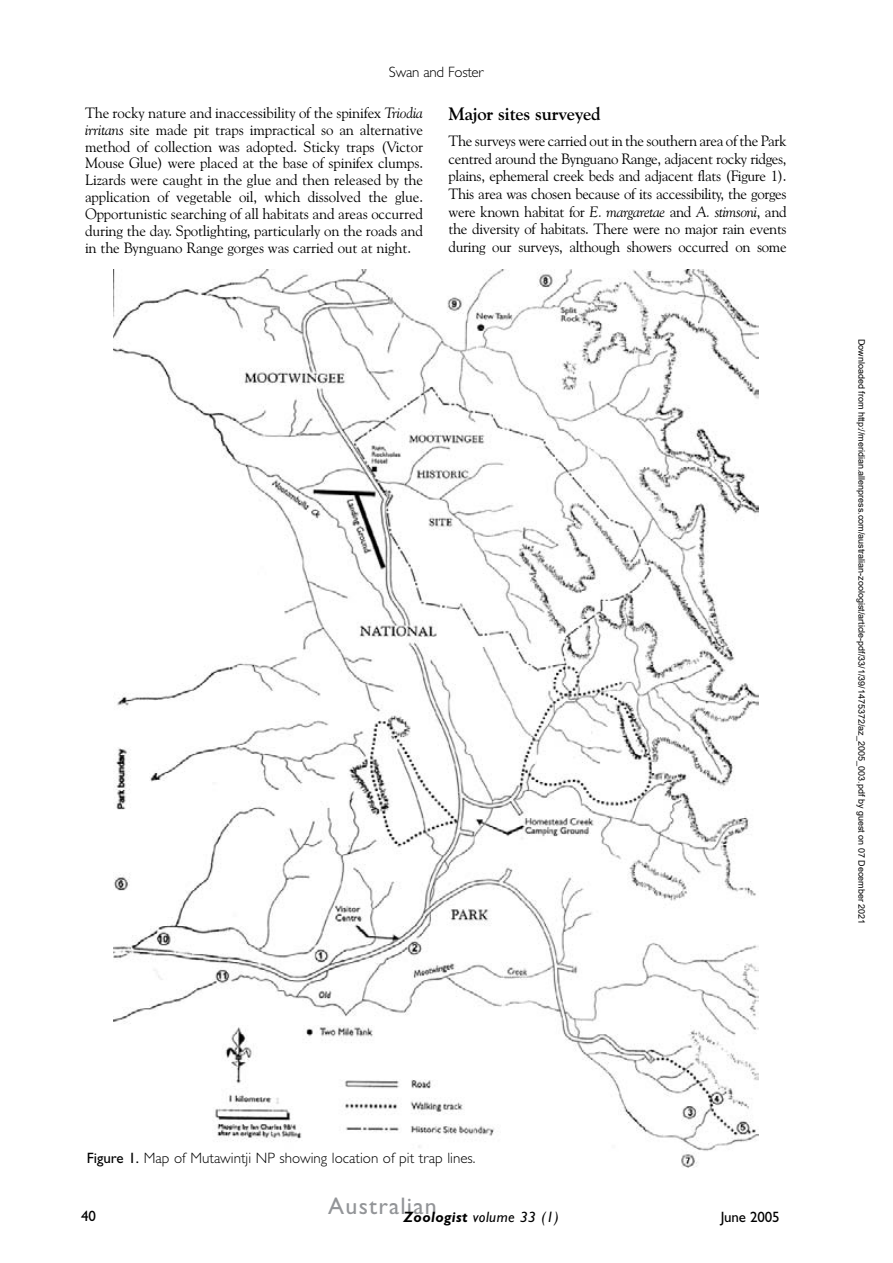
<style>
.page{position:relative;width:893px;height:1263px;background:#fff}
.page>*{position:absolute;margin:0;border:0;box-sizing:border-box;transform-origin:0 0}
.t1{font:24px "Gill Sans";letter-spacing:.05em;color:#939598}
.t2{font:700 18px "Goudy Old Style BT";letter-spacing:-.01em;color:#000}
.t3{font:15px/17px "Goudy Old Style BT";letter-spacing:-.02em;color:#000;text-align:justify}
.t4{font:300 15px "Gill Sans";color:#000}
.t5{font:italic 15px "Gill Sans";letter-spacing:.025em;color:#000}
.t6{font:300 15px "Gill Sans";letter-spacing:-.02em;color:#000}
.t7{font:15px "Gill Sans";letter-spacing:-.01em;color:#000}
.t8{font:9px "Arial";color:#000}
.s1{font-style:italic}
.s2{font-weight:400}
.s3{font-weight:700}
</style>
<div class="page">
<img style="left:114px;top:270px;width:644px;height:898px">
<p class="t6" style="left:389px;top:63px;width:96px">Swan and Foster</p>
<p class="t3" style="left:85px;top:104px;width:340px">The rocky nature and inaccessibility of the spinifex <span class="s1">Triodia irritans</span> site made pit traps impractical so an alternative method of collection was adopted. Sticky traps (Victor Mouse Glue) were placed at the base of spinifex clumps.<br>Lizards were caught in the glue and then released by the application of vegetable oil, which dissolved the glue.<br>Opportunistic searching of all habitats and areas occurred during the day. Spotlighting, particularly on the roads and in the Bynguano Range gorges was carried out at night.</p>
<p class="t2" style="left:449px;top:103px;width:153px">Major sites surveyed</p>
<p class="t3" style="left:449px;top:132px;width:340px;line-height:17.7px">The surveys were carried out in the southern area of the Park centred around the Bynguano Range, adjacent rocky ridges, plains, ephemeral creek beds and adjacent flats (Figure 1).<br>This area was chosen because of its accessibility, the gorges were known habitat for <span class="s1">E. margaretae</span> and <span class="s1">A. stimsoni</span>, and the diversity of habitats. There were no major rain events during our surveys, although showers occurred on some</p>
<p class="t8" style="left:865px;top:339px;width:587px;rotate:90deg">Downloaded from http://meridian.allenpress.com/australian-zoologist/article-pdf/33/1/39/1475372/az_2005_003.pdf by guest on 07 December 2021</p>
<p class="t4" style="left:87px;top:1149px;width:390px"><span class="s2">Figure 1.</span> Map of Mutawintji NP showing location of pit trap lines.</p>
<h1 class="t1" style="left:328px;top:1192px;width:110px">Australian</h1>
<p class="t5" style="left:404px;top:1208px;width:157px"><span class="s3">Zoologist</span> volume 33 (1)</p>
<p class="t7" style="left:81px;top:1207px;width:16px">40</p>
<p class="t7" style="left:721px;top:1209px;width:61px">June 2005</p>
</div>
